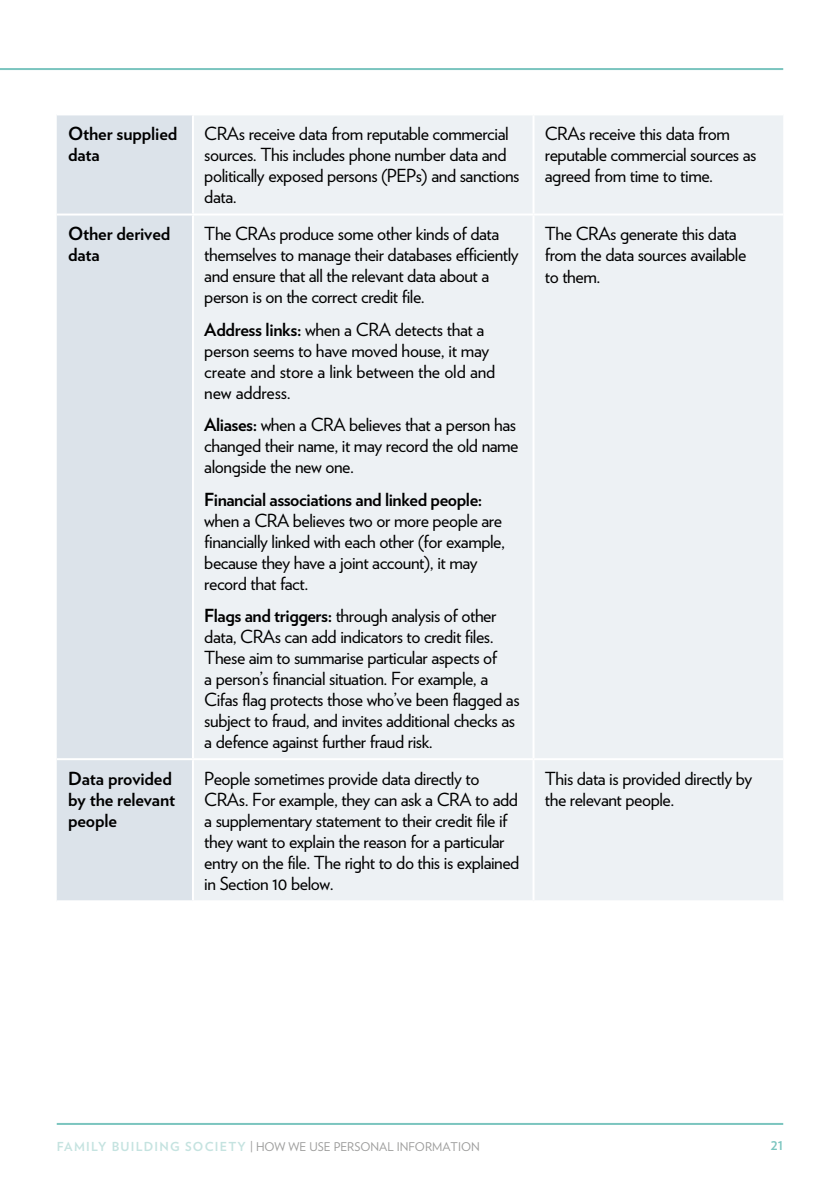
<style>
.page{position:relative;width:840px;height:1191px;background:#fff}
.page>*{position:absolute;margin:0;border:0;box-sizing:border-box;transform-origin:0 0}
.t1{font:18px/21px "Verlag";letter-spacing:-.025em;color:#000}
.t2{font:700 18px/21px "Verlag";letter-spacing:-.01em;color:#000}
.t3{font:12px "Verlag";color:#9d9d9c}
.t4{font:700 12px "Verlag";color:#7bc5bf}
.s1{font-weight:700}
.s2{font-weight:700;font-size:12.4px;color:#c5e3e0}
</style>
<div class="page">
<hr style="left:0;top:68px;width:782px;height:2px;background:#7bc5bf">
<hr style="left:57px;top:1123px;width:725px;height:2px;background:#7bc5bf">
<div style="left:57px;top:115px;width:135px;height:785px;background:#dce3ea"></div>
<div style="left:194px;top:115px;width:588px;height:785px;background:#edf1f4"></div>
<hr style="left:57px;top:213px;width:136px;height:2px;background:#fff">
<hr style="left:57px;top:758px;width:136px;height:2px;background:#fff">
<hr style="left:193px;top:213px;width:340px;height:2px;background:#fff">
<hr style="left:533px;top:213px;width:249px;height:2px;background:#fff">
<hr style="left:193px;top:758px;width:340px;height:2px;background:#fff">
<hr style="left:533px;top:758px;width:249px;height:2px;background:#fff">
<hr style="left:532px;top:115px;width:2px;height:98px;background:#fff">
<hr style="left:532px;top:215px;width:2px;height:543px;background:#fff">
<hr style="left:532px;top:760px;width:2px;height:140px;background:#fff">
<p class="t2" style="left:68px;top:122px;width:111px">Other supplied data</p>
<p class="t1" style="left:204px;top:122px;width:316px">CRAs receive data from reputable commercial sources. This includes phone number data and politically exposed persons (PEPs) and sanctions data.</p>
<p class="t1" style="left:544px;top:122px;width:213px">CRAs receive this data from reputable commercial sources as agreed from time to time.</p>
<p class="t2" style="left:68px;top:222px;width:104px">Other derived data</p>
<p class="t1" style="left:204px;top:222px;width:316px">The CRAs produce some other kinds of data themselves to manage their databases efficiently and ensure that all the relevant data about a person is on the correct credit file.</p>
<p class="t1" style="left:204px;top:318px;width:292px"><span class="s1">Address links:</span> when a CRA detects that a person seems to have moved house, it may create and store a link between the old and new address.</p>
<p class="t1" style="left:204px;top:413px;width:315px"><span class="s1">Aliases:</span> when a CRA believes that a person has changed their name, it may record the old name alongside the new one.</p>
<p class="t2" style="left:204px;top:487px;width:279px">Financial associations and linked people:</p>
<p class="t1" style="left:204px;top:508px;width:302px">when a CRA believes two or more people are financially linked with each other (for example, because they have a joint account), it may record that fact.</p>
<p class="t1" style="left:204px;top:604px;width:317px"><span class="s1">Flags and triggers:</span> through analysis of other data, CRAs can add indicators to credit files.<br>These aim to summarise particular aspects of<br>a person’s financial situation. For example, a Cifas flag protects those who’ve been flagged as subject to fraud, and invites additional checks as a defence against further fraud risk.</p>
<p class="t1" style="left:544px;top:223px;width:203px">The CRAs generate this data from the data sources available to them.</p>
<p class="t2" style="left:68px;top:767px;width:108px">Data provided by the relevant people</p>
<p class="t1" style="left:204px;top:767px;width:316px">People sometimes provide data directly to CRAs. For example, they can ask a CRA to add a supplementary statement to their credit file if they want to explain the reason for a particular entry on the file. The right to do this is explained in Section 10 below.</p>
<p class="t1" style="left:544px;top:767px;width:209px">This data is provided directly by the relevant people.</p>
<p class="t3" style="left:57px;top:1137px;width:424px"><span class="s2">FAMILY BUILDING SOCIETY</span> | HOW WE USE PERSONAL INFORMATION</p>
<p class="t4" style="left:770px;top:1136px;width:14px">21</p>
</div>
